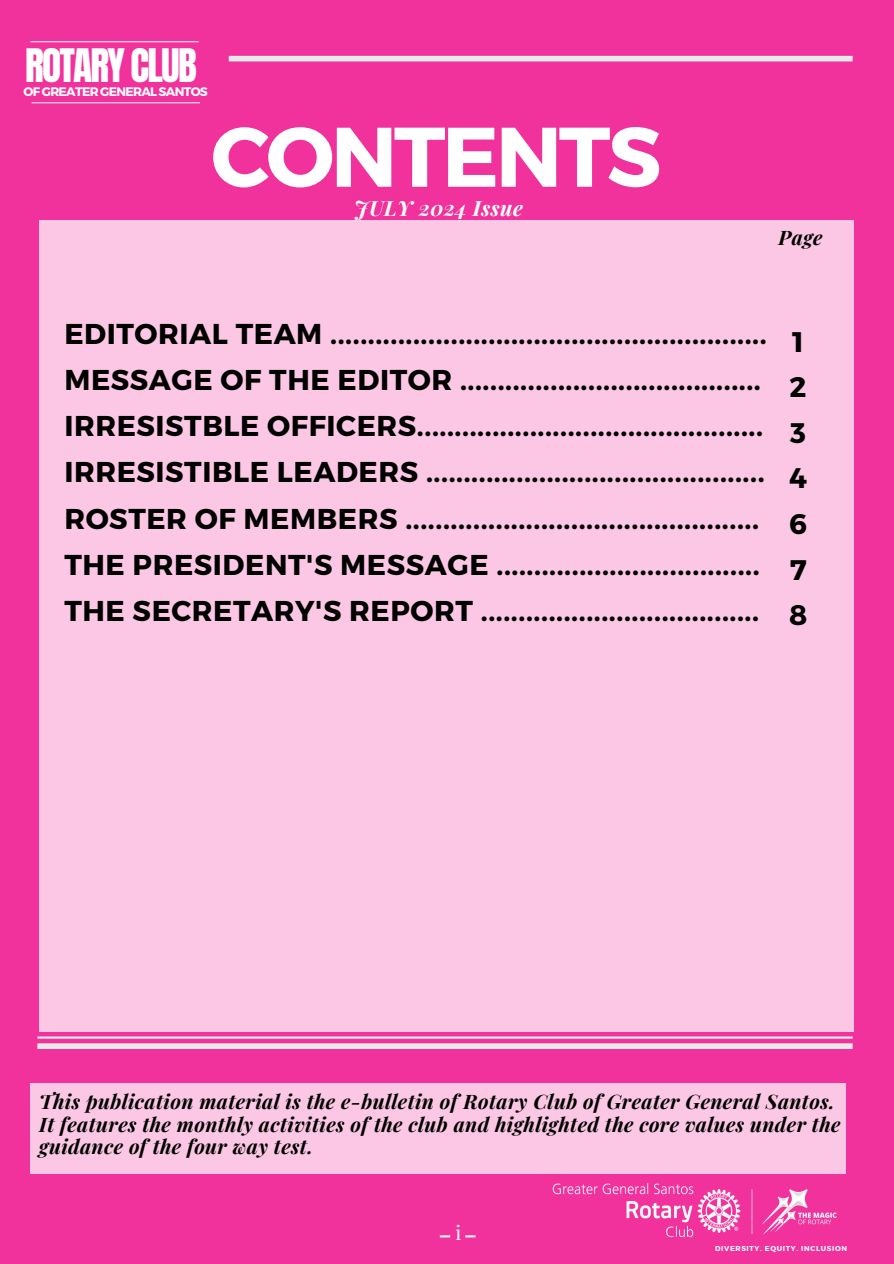
<style>
.page{position:relative;width:894px;height:1264px;background:#fff}
.page>*{position:absolute;margin:0;border:0;box-sizing:border-box;transform-origin:0 0}
.t1{font:700 84.3px "Montserrat";letter-spacing:-.04em;color:#fff}
.t2{font:39.15px "Anton";letter-spacing:-.045em;color:#fff}
.t3{font:700 28.65px/46.2px "Montserrat";letter-spacing:.02em;color:#000}
.t4{font:700 28.35px/45.6px "Montserrat";color:#000;text-align:justify}
.t5{font:italic 700 21px "Playfair Display";letter-spacing:.02em;color:#fff}
.t6{font:italic 700 19.95px/22.5px "Playfair Display";letter-spacing:.02em;color:#000}
.t7{font:19.95px "Playfair Display";color:#fff}
.t8{font:700 12.3px "Montserrat";letter-spacing:-.055em;color:#fff}
.t9{font:700 7.05px "Montserrat";letter-spacing:.095em;color:#fff}
</style>
<div class="page">
<div style="left:0;top:0;width:893px;height:1263px;background:#f1319c"></div>
<hr style="left:37px;top:1036px;width:815px;height:2px;background:#e9e9e9">
<div style="left:39px;top:220px;width:814px;height:811px;background:#fbc7e4"></div>
<div style="left:229px;top:56px;width:623px;height:5px;background:#e9e9e9"></div>
<div style="left:37px;top:1043px;width:815px;height:5px;background:#e9e9e9"></div>
<svg style="left:439px;top:1235px;width:11px;height:2px"></svg>
<svg style="left:465px;top:1235px;width:10px;height:2px"></svg>
<div style="left:30px;top:1083px;width:815px;height:91px;background:#fbc7e4"></div>
<hr style="left:32px;top:102px;width:168px;height:1px;background:#e9e9e9">
<hr style="left:30px;top:41px;width:168px;height:1px;background:#e9e9e9">
<img style="left:552px;top:1183px;width:285px;height:55px">
<h1 class="t2" style="left:25px;top:37px;width:173px">ROTARY CLUB</h1>
<h4 class="t8" style="left:24px;top:84px;width:186px">OF GREATER GENERAL SANTOS</h4>
<p class="t1" style="left:211px;top:102px;width:451px">CONTENTS</p>
<h3 class="t5" style="left:354px;top:193px;width:170px">JULY 2024 Issue</h3>
<h4 class="t6" style="left:778px;top:225px;width:45px">Page</h4>
<h5 class="t3" style="left:64px;top:309px;width:703px">EDITORIAL TEAM ..........................................................<br>MESSAGE OF THE EDITOR ........................................<br>IRRESISTBLE OFFICERS..............................................<br>IRRESISTIBLE LEADERS .............................................<br>ROSTER OF MEMBERS ...............................................<br>THE PRESIDENT'S MESSAGE ...................................<br>THE SECRETARY'S REPORT .....................................</h5>
<p class="t4" style="left:788px;top:317px;width:20px">1<br>2<br>3<br>4<br>6<br>7<br>8</p>
<p class="t6" style="left:39px;top:1089px;width:802px">This publication material is the e-bulletin of Rotary Club of Greater General Santos.<br>It features the monthly activities of the club and highlighted the core values under the guidance of the four way test.</p>
<h2 class="t7" style="left:455px;top:1218px;width:7px">i</h2>
<h3 class="t9" style="left:714px;top:1243px;width:133px">DIVERSITY. EQUITY. INCLUSION</h3>
</div>
